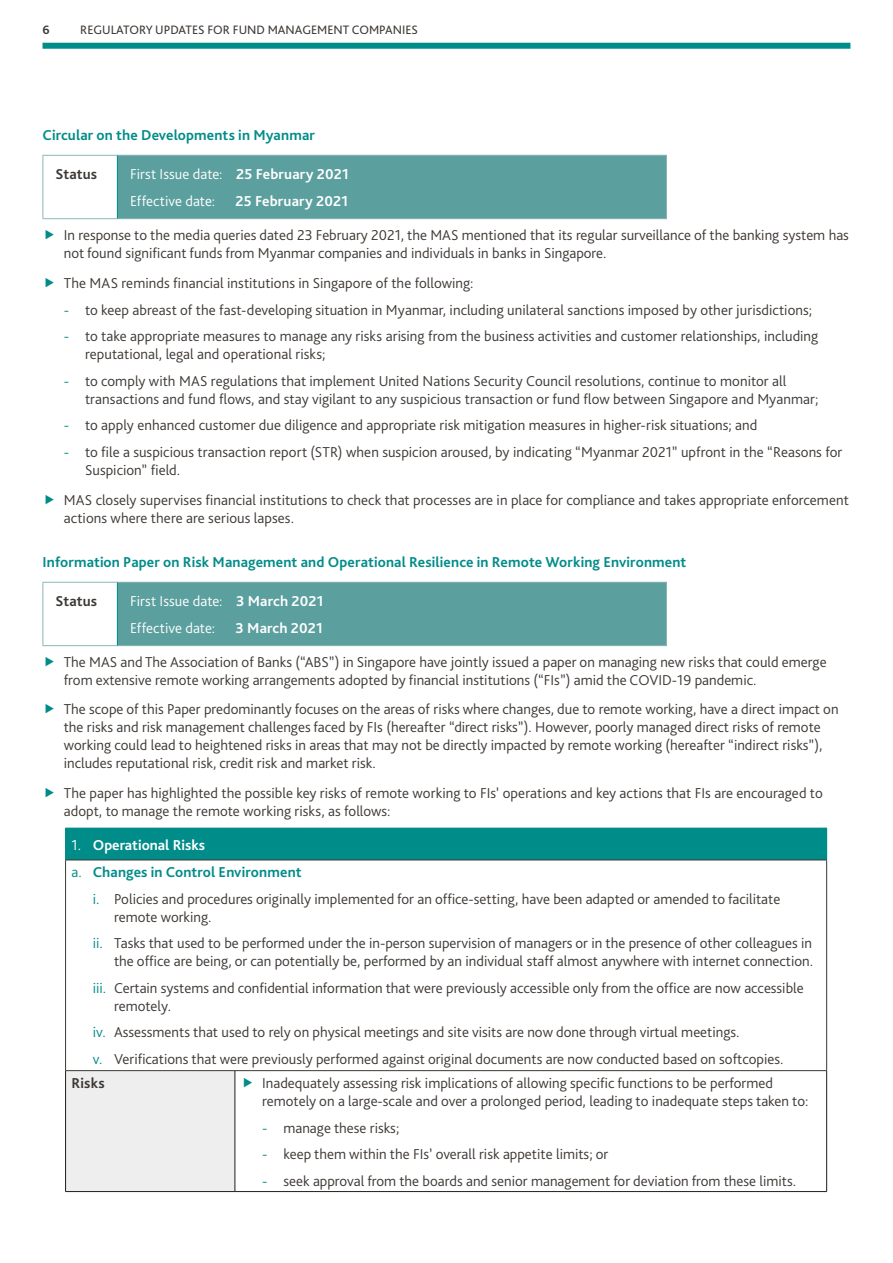
<style>
.page{position:relative;width:893px;height:1263px;background:#fff}
.page>*{position:absolute;margin:0;border:0;box-sizing:border-box;transform-origin:0 0}
.t1{font:300 15px/18px "Bliss Pro";color:#3d3834}
.Body{font:700 15px "Bliss Pro";letter-spacing:.01em;color:#008c89}
.Body-2{font:300 15px "Bliss Pro";color:#fff}
.Body-3{font:700 15px "Bliss Pro";color:#fff}
.Body-4{font:700 15px "Bliss Pro";letter-spacing:.005em;color:#3d3834}
.t2{font:12.75px "Bliss Pro";color:#3d3834}
.t3{font:700 12.75px "Bliss Pro";color:#3d3834}
.s1{font-weight:700}
.s2{color:#008c89}
.s3{font-weight:300}
</style>
<div class="page">
<div style="left:117px;top:155px;width:549px;height:64px;background:#5b9f9e"></div>
<hr style="left:117px;top:155px;width:550px;height:1px;background:#8db6b6">
<hr style="left:666px;top:156px;width:1px;height:62px;background:#8db6b6">
<hr style="left:117px;top:218px;width:550px;height:1px;background:#8db6b6">
<hr style="left:43px;top:155px;width:74px;height:1px;background:#8db6b6">
<hr style="left:43px;top:156px;width:1px;height:62px;background:#8db6b6">
<hr style="left:43px;top:218px;width:74px;height:1px;background:#8db6b6">
<hr style="left:117px;top:156px;width:1px;height:62px;background:#008c89">
<div style="left:117px;top:582px;width:549px;height:64px;background:#5b9f9e"></div>
<hr style="left:117px;top:582px;width:550px;height:1px;background:#8db6b6">
<hr style="left:666px;top:583px;width:1px;height:62px;background:#8db6b6">
<hr style="left:117px;top:645px;width:550px;height:1px;background:#8db6b6">
<hr style="left:43px;top:582px;width:74px;height:1px;background:#8db6b6">
<hr style="left:43px;top:583px;width:1px;height:62px;background:#8db6b6">
<hr style="left:43px;top:645px;width:74px;height:1px;background:#8db6b6">
<hr style="left:117px;top:583px;width:1px;height:62px;background:#008c89">
<div style="left:43px;top:43px;width:807px;height:6px;background:#008c89"></div>
<div style="left:66px;top:828px;width:761px;height:32px;background:#008c89"></div>
<div style="left:66px;top:1071px;width:169px;height:120px;background:#eeeeef"></div>
<hr style="left:65px;top:860px;width:1px;height:210px;background:#3d3834">
<hr style="left:826px;top:860px;width:1px;height:210px;background:#3d3834">
<hr style="left:235px;top:1070px;width:592px;height:1px;background:#3d3834">
<hr style="left:826px;top:1071px;width:1px;height:120px;background:#1d1d1b">
<hr style="left:235px;top:1191px;width:592px;height:1px;background:#1d1d1b">
<hr style="left:65px;top:1070px;width:170px;height:1px;background:#3d3834">
<hr style="left:65px;top:1071px;width:1px;height:120px;background:#1d1d1b">
<hr style="left:235px;top:1071px;width:1px;height:120px;background:#1d1d1b">
<hr style="left:65px;top:1191px;width:170px;height:1px;background:#1d1d1b">
<hr style="left:65px;top:828px;width:1px;height:31px;background:#008c89">
<hr style="left:65px;top:859px;width:170px;height:1px;background:#3d3834">
<hr style="left:235px;top:859px;width:592px;height:1px;background:#3d3834">
<p class="t3" style="left:43px;top:22px;width:9px">6</p>
<p class="t2" style="left:80px;top:22px;width:339px">REGULATORY UPDATES FOR FUND MANAGEMENT COMPANIES</p>
<p class="Body" style="left:43px;top:126px;width:274px">Circular on the Developments in Myanmar</p>
<p class="Body-4" style="left:56px;top:165px;width:43px">Status</p>
<p class="Body-2" style="left:130px;top:165px;width:220px">First Issue date: <span class="s1">25 February 2021</span></p>
<p class="Body-2" style="left:130px;top:192px;width:87px">Effective date:</p>
<p class="Body-3" style="left:236px;top:192px;width:114px">25 February 2021</p>
<p class="t1" style="left:64px;top:225px;width:787px">In response to the media queries dated 23 February 2021, the MAS mentioned that its regular surveillance of the banking system has not found significant funds from Myanmar companies and individuals in banks in Singapore.</p>
<p class="t1" style="left:64px;top:274px;width:411px">The MAS reminds financial institutions in Singapore of the following:</p>
<p class="t1" style="left:64px;top:300px;width:750px"><span class="s2">-</span> to keep abreast of the fast-developing situation in Myanmar, including unilateral sanctions imposed by other jurisdictions;</p>
<p class="t1" style="left:85px;top:327px;width:735px;text-indent:-21px"><span class="s2">-</span> to take appropriate measures to manage any risks arising from the business activities and customer relationships, including reputational, legal and operational risks;</p>
<p class="t1" style="left:85px;top:371px;width:735px;text-indent:-21px"><span class="s2">-</span> to comply with MAS regulations that implement United Nations Security Council resolutions, continue to monitor all transactions and fund flows, and stay vigilant to any suspicious transaction or fund flow between Singapore and Myanmar;</p>
<p class="t1" style="left:64px;top:416px;width:695px"><span class="s2">-</span> to apply enhanced customer due diligence and appropriate risk mitigation measures in higher-risk situations; and</p>
<p class="t1" style="left:85px;top:442px;width:759px;text-indent:-21px"><span class="s2">-</span> to file a suspicious transaction report (STR) when suspicion aroused, by indicating “Myanmar 2021” upfront in the “Reasons for<br>Suspicion” field.</p>
<p class="t1" style="left:64px;top:490px;width:787px">MAS closely supervises financial institutions to check that processes are in place for compliance and takes appropriate enforcement actions where there are serious lapses.</p>
<p class="Body" style="left:43px;top:553px;width:645px">Information Paper on Risk Management and Operational Resilience in Remote Working Environment</p>
<p class="Body-4" style="left:56px;top:592px;width:43px">Status</p>
<p class="Body-2" style="left:130px;top:592px;width:195px">First Issue date: <span class="s1">3 March 2021</span></p>
<p class="Body-2" style="left:130px;top:619px;width:87px">Effective date:</p>
<p class="Body-3" style="left:236px;top:619px;width:89px">3 March 2021</p>
<p class="t1" style="left:64px;top:652px;width:764px">The MAS and The Association of Banks (“ABS”) in Singapore have jointly issued a paper on managing new risks that could emerge from extensive remote working arrangements adopted by financial institutions (“FIs”) amid the COVID-19 pandemic.</p>
<p class="t1" style="left:64px;top:700px;width:776px">The scope of this Paper predominantly focuses on the areas of risks where changes, due to remote working, have a direct impact on the risks and risk management challenges faced by FIs (hereafter “direct risks”). However, poorly managed direct risks of remote working could lead to heightened risks in areas that may not be directly impacted by remote working (hereafter “indirect risks”), includes reputational risk, credit risk and market risk.</p>
<p class="t1" style="left:64px;top:784px;width:760px">The paper has highlighted the possible key risks of remote working to FIs’ operations and key actions that FIs are encouraged to adopt, to manage the remote working risks, as follows:</p>
<p class="Body-3" style="left:72px;top:835px;width:135px"><span class="s3">1.</span> Operational Risks</p>
<p class="Body" style="left:72px;top:863px;width:232px"><span class="s3">a.</span> Changes in Control Environment</p>
<p class="t1" style="left:114px;top:889px;width:668px;text-indent:-21px"><span class="s2">i.</span> Policies and procedures originally implemented for an office-setting, have been adapted or amended to facilitate remote working.</p>
<p class="t1" style="left:93px;top:934px;width:722px;text-align:right"><span class="s2">ii.</span> Tasks that used to be performed under the in-person supervision of managers or in the presence of other colleagues in the office are being, or can potentially be, performed by an individual staff almost anywhere with internet connection.</p>
<p class="t1" style="left:114px;top:978px;width:691px;text-indent:-21px"><span class="s2">iii.</span> Certain systems and confidential information that were previously accessible only from the office are now accessible remotely.</p>
<p class="t1" style="left:93px;top:1023px;width:648px"><span class="s2">iv.</span> Assessments that used to rely on physical meetings and site visits are now done through virtual meetings.</p>
<p class="t1" style="left:93px;top:1049px;width:692px"><span class="s2">v.</span> Verifications that were previously performed against original documents are now conducted based on softcopies.</p>
<p class="Body-4" style="left:72px;top:1074px;width:35px">Risks</p>
<p class="t1" style="left:262px;top:1074px;width:548px">Inadequately assessing risk implications of allowing specific functions to be performed remotely on a large-scale and over a prolonged period, leading to inadequate steps taken to:</p>
<p class="t1" style="left:262px;top:1118px;width:139px"><span class="s2">-</span> manage these risks;</p>
<p class="t1" style="left:262px;top:1145px;width:348px"><span class="s2">-</span> keep them within the FIs’ overall risk appetite limits; or</p>
<p class="t1" style="left:262px;top:1171px;width:535px"><span class="s2">-</span> seek approval from the boards and senior management for deviation from these limits.</p>
</div>
